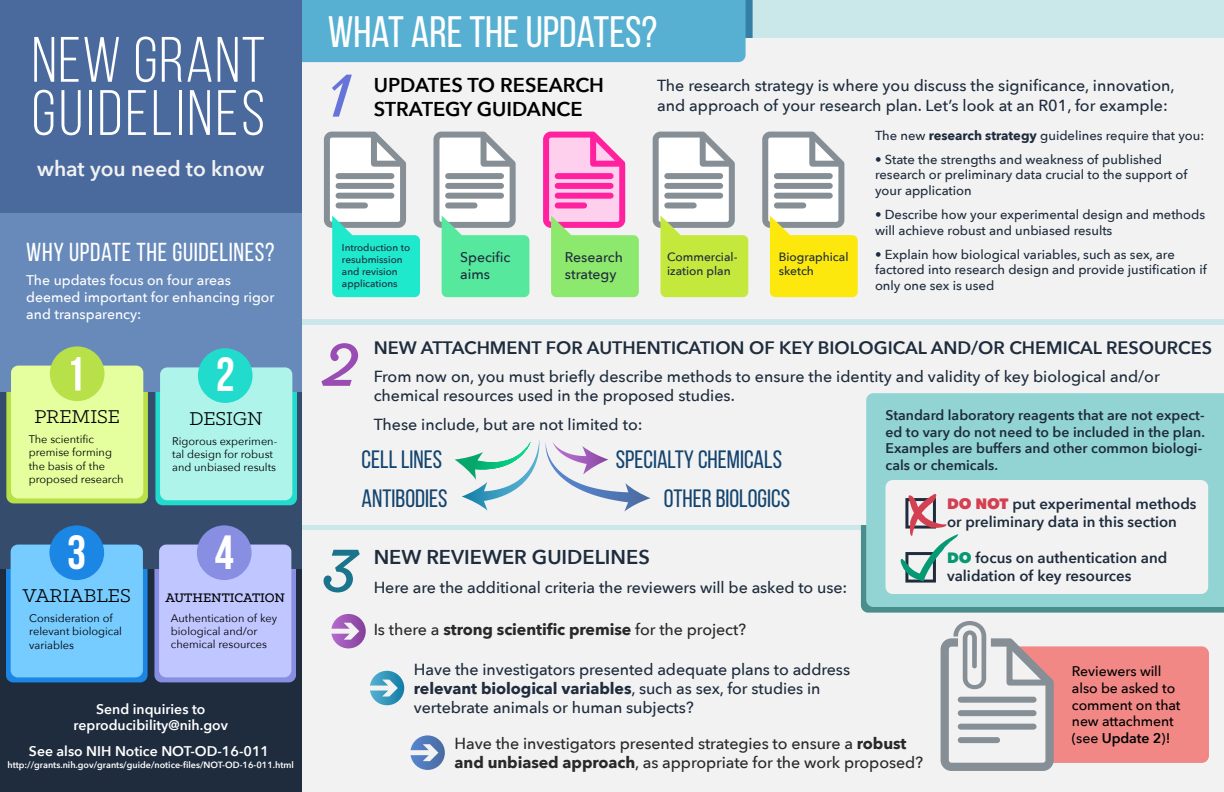
<style>
.page{position:relative;width:1224px;height:792px;background:#cae8ea}
.page>*{position:absolute;margin:0;border:0;box-sizing:border-box;transform-origin:0 0}
.t1{font:64px/53.2px "Bebas Neue";letter-spacing:.05em;color:#fff}
.t2{font:60px "Sant Elia Script";color:#6673d9}
.t3{font:60px "Sant Elia Script";color:#1a758c}
.t4{font:60px "Sant Elia Script";color:#994db3}
.t5{font:700 48px "Bebas Neue";color:#fff}
.t6{font:44px "Bebas Neue";color:#fff}
.t7{font:26px "Bebas Neue";letter-spacing:.025em;color:#fff}
.t8{font:25.1px "Bebas Neue";color:#144570}
.t9{font:21px "Klinic Slab";color:#000}
.t10{font:600 21px "Avenir Next";color:#f2f2f2}
.t11{font:600 20px "Avenir Next";color:#000}
.t12{font:600 20px "Avenir Next";color:#1e2c3d}
.t13{font:600 18px "Avenir Next";color:#1e2c3d}
.t14{font:500 16px/19.2px "Avenir Next";color:#1e2c3d}
.t15{font:500 16px/19.2px "Avenir Next";letter-spacing:-.005em;color:#292929}
.t16{font:700 16px "Avenir Next";letter-spacing:-.005em;color:#292929}
.t17{font:600 15px/18px "Avenir Next";color:#1e2c3d}
.t18{font:600 14px/16.8px "Avenir Next";color:#1e2c3d}
.t19{font:500 14px/16.8px "Avenir Next";color:#fff}
.t20{font:600 14px/16.8px "Avenir Next";color:#fff;text-align:center}
.t21{font:500 14px/16.8px "Avenir Next";letter-spacing:-.005em;color:#000}
.t22{font:500 14px/16.8px "Avenir Next";color:#1e2c3d}
.t23{font:500 14px "Klinic Slab";color:#000}
.t24{font:500 13px/15.6px "Avenir Next";color:#1e2c3d}
.t25{font:500 12px/14.4px "Avenir Next";color:#1e2c3d}
.t26{font:11px/13.2px "Avenir Next";color:#000}
.t27{font:500 10px/12px "Avenir Next";color:#1e2c3d}
.t28{font:600 9px "Avenir Next";color:#fff}
.s1{font-weight:700}
.s2{font-weight:800;color:#d44052}
.s3{font-weight:800;color:#079973}
.s4{font-weight:500}
.s5{font-weight:600}
</style>
<div class="page">
<div style="left:292px;top:39px;width:932px;height:280px;background:#f2f2f2"></div>
<div style="left:302px;top:0;width:451px;height:62px;background:#57b0d2"></div>
<svg style="left:323px;top:131px;width:97px;height:166px"></svg>
<svg style="left:433px;top:131px;width:96px;height:166px"></svg>
<svg style="left:543px;top:131px;width:96px;height:166px"></svg>
<svg style="left:762px;top:131px;width:96px;height:166px"></svg>
<svg style="left:652px;top:131px;width:96px;height:166px"></svg>
<div style="left:292px;top:531px;width:932px;height:261px;background:#f2f2f2"></div>
<svg style="left:941px;top:621px;width:268px;height:150px"></svg>
<svg style="left:370px;top:671px;width:34px;height:34px"></svg>
<svg style="left:411px;top:735px;width:34px;height:35px"></svg>
<svg style="left:331px;top:614px;width:35px;height:34px"></svg>
<svg style="left:861px;top:525px;width:363px;height:88px;background:#529391"></svg>
<div style="left:292px;top:325px;width:932px;height:200px;background:#f2f2f2"></div>
<div style="left:866px;top:393px;width:358px;height:214px;background:#92d3d3"></div>
<svg style="left:545px;top:442px;width:105px;height:70px"></svg>
<svg style="left:455px;top:442px;width:84px;height:69px"></svg>
<div style="left:886px;top:480px;width:322px;height:114px;background:#f2f2f2;border-radius:7px"></div>
<svg style="left:901px;top:494px;width:58px;height:89px"></svg>
<div style="left:0;top:281px;width:302px;height:511px;background:#1e2c3d"></div>
<div style="left:154px;top:529px;width:142px;height:153px;background:linear-gradient(to right,#9197e7,#9298e7);border-radius:7px"></div>
<svg style="left:6px;top:529px;width:142px;height:153px;background:#1f87e0"></svg>
<div style="left:0;top:76px;width:302px;height:493px;background:#354c6d"></div>
<svg style="left:155px;top:352px;width:142px;height:153px;background:#27d8cb"></svg>
<svg style="left:6px;top:350px;width:142px;height:153px;background:#b6dd4d"></svg>
<div style="left:0;top:49px;width:302px;height:343px;background:#688aba"></div>
<div style="left:0;top:0;width:302px;height:212px;background:#4a6a9d"></div>
<div style="left:11px;top:366px;width:132px;height:132px;background:#e5ff9f;border-radius:7px"></div>
<div style="left:50px;top:346px;width:55px;height:55px;background:#b8e048;border-radius:50%"></div>
<svg style="left:71px;top:357px;width:10px;height:34px"></svg>
<div style="left:160px;top:367px;width:132px;height:133px;background:#aef4eb;border-radius:7px"></div>
<div style="left:198px;top:348px;width:55px;height:55px;background:#21dbcd;border-radius:50%"></div>
<div style="left:11px;top:545px;width:132px;height:132px;background:#76cbff;border-radius:7px"></div>
<div style="left:49px;top:525px;width:55px;height:55px;background:#1b86e4;border-radius:50%"></div>
<div style="left:159px;top:545px;width:132px;height:132px;background:#c0c6ff;border-radius:7px"></div>
<div style="left:197px;top:525px;width:55px;height:55px;background:#888ee2;border-radius:50%"></div>
<h1 class="t1" style="left:32px;top:33px;width:235px">NEW GRANT<br>GUIDELINES</h1>
<h3 class="t10" style="left:37px;top:155px;width:229px">what you need to know</h3>
<h3 class="t7" style="left:26px;top:238px;width:250px">WHY UPDATE THE GUIDELINES?</h3>
<p class="t19" style="left:26px;top:272px;width:250px">The updates focus on four areas deemed important for enhancing rigor and transparency:</p>
<h3 class="t9" style="left:34px;top:403px;width:87px">PREMISE</h3>
<p class="t26" style="left:29px;top:433px;width:96px">The scientific premise forming the basis of the proposed research</p>
<h3 class="t5" style="left:67px;top:526px;width:21px">3</h3>
<h3 class="t9" style="left:23px;top:582px;width:109px">VARIABLES</h3>
<p class="t26" style="left:29px;top:612px;width:94px">Consideration of relevant biological variables</p>
<h3 class="t5" style="left:216px;top:348px;width:21px">2</h3>
<h3 class="t9" style="left:190px;top:405px;width:75px">DESIGN</h3>
<p class="t26" style="left:172px;top:435px;width:106px">Rigorous experimen&shy;tal design for robust and unbiased results</p>
<h3 class="t5" style="left:215px;top:526px;width:21px">4</h3>
<p class="t23" style="left:165px;top:589px;width:121px">AUTHENTICATION</p>
<p class="t26" style="left:171px;top:612px;width:108px">Authentication of key biological and/or chemical resources</p>
<p class="t20" style="left:74px;top:701px;width:156px">Send inquiries to reproducibility@nih.gov</p>
<p class="t20" style="left:29px;top:743px;width:242px">See also NIH Notice NOT-OD-16-011</p>
<p class="t28" style="left:8px;top:759px;width:288px">http://grants.nih.gov/grants/guide/notice-files/NOT-OD-16-011.html</p>
<h3 class="t6" style="left:328px;top:8px;width:331px">WHAT ARE THE UPDATES?</h3>
<p class="t11" style="left:374px;top:72px;width:232px">UPDATES TO RESEARCH</p>
<h2 class="t2" style="left:328px;top:61px;width:23px">1</h2>
<p class="t14" style="left:657px;top:77px;width:519px">The research strategy is where you discuss the significance, innovation, and approach of your research plan. Let’s look at an R01, for example:</p>
<p class="t24" style="left:875px;top:128px;width:331px">The new <span class="s1">research strategy</span> guidelines require that you:</p>
<p class="t24" style="left:875px;top:152px;width:314px">• State the strengths and weakness of published research or preliminary data crucial to the support of your application</p>
<p class="t24" style="left:875px;top:207px;width:332px">• Describe how your experimental design and methods will achieve robust and unbiased results</p>
<p class="t24" style="left:875px;top:247px;width:333px">• Explain how biological variables, such as sex, are factored into research design and provide justification if only one sex is used</p>
<p class="t11" style="left:374px;top:96px;width:211px">STRATEGY GUIDANCE</p>
<p class="t27" style="left:342px;top:241px;width:70px">Introduction to resubmission and revision applications</p>
<p class="t22" style="left:460px;top:250px;width:52px">Specific aims</p>
<p class="t22" style="left:565px;top:250px;width:60px">Research strategy</p>
<p class="t25" style="left:779px;top:250px;width:71px">Biographical sketch</p>
<p class="t25" style="left:667px;top:250px;width:72px">Commercial&shy;ization plan</p>
<p class="t13" style="left:374px;top:336px;width:840px">NEW ATTACHMENT FOR AUTHENTICATION OF KEY BIOLOGICAL AND/OR CHEMICAL RESOURCES</p>
<h2 class="t4" style="left:323px;top:330px;width:36px">2</h2>
<p class="t14" style="left:374px;top:367px;width:788px">From now on, you must briefly describe methods to ensure the identity and validity of key biological and/or chemical resources used in the proposed studies.</p>
<p class="t14" style="left:374px;top:415px;width:270px">These include, but are not limited to:</p>
<h3 class="t8" style="left:362px;top:445px;width:82px">CELL LINES</h3>
<h3 class="t8" style="left:616px;top:445px;width:168px">SPECIALTY CHEMICALS</h3>
<h3 class="t8" style="left:362px;top:485px;width:87px">ANTIBODIES</h3>
<h3 class="t8" style="left:664px;top:485px;width:128px">OTHER BIOLOGICS</h3>
<p class="t18" style="left:886px;top:407px;width:321px">Standard laboratory reagents that are not expect&shy;ed to vary do not need to be included in the plan.<br>Examples are buffers and other common biologi&shy;cals or chemicals.</p>
<p class="t17" style="left:947px;top:496px;width:251px"><span class="s2">DO NOT</span> put experimental methods or preliminary data in this section</p>
<p class="t17" style="left:947px;top:550px;width:222px"><span class="s3">DO</span> focus on authentication and validation of key resources</p>
<p class="t12" style="left:374px;top:544px;width:278px">NEW REVIEWER GUIDELINES</p>
<h2 class="t3" style="left:323px;top:536px;width:36px">3</h2>
<p class="t14" style="left:374px;top:578px;width:475px">Here are the additional criteria the reviewers will be asked to use:</p>
<p class="t16" style="left:374px;top:619px;width:374px"><span class="s4">Is there a</span> strong scientific premise <span class="s4">for the project?</span></p>
<p class="t14" style="left:414px;top:660px;width:438px">Have the investigators presented adequate plans to address <span class="s1">relevant biological variables</span>, such as sex, for studies in vertebrate animals or human subjects?</p>
<p class="t15" style="left:455px;top:734px;width:470px">Have the investigators presented strategies to ensure a <span class="s1">robust and unbiased approach</span>, as appropriate for the work proposed?</p>
<p class="t21" style="left:1072px;top:663px;width:110px">Reviewers will also be asked to comment on that new attachment (see <span class="s5">Update 2</span>)!</p>
</div>
